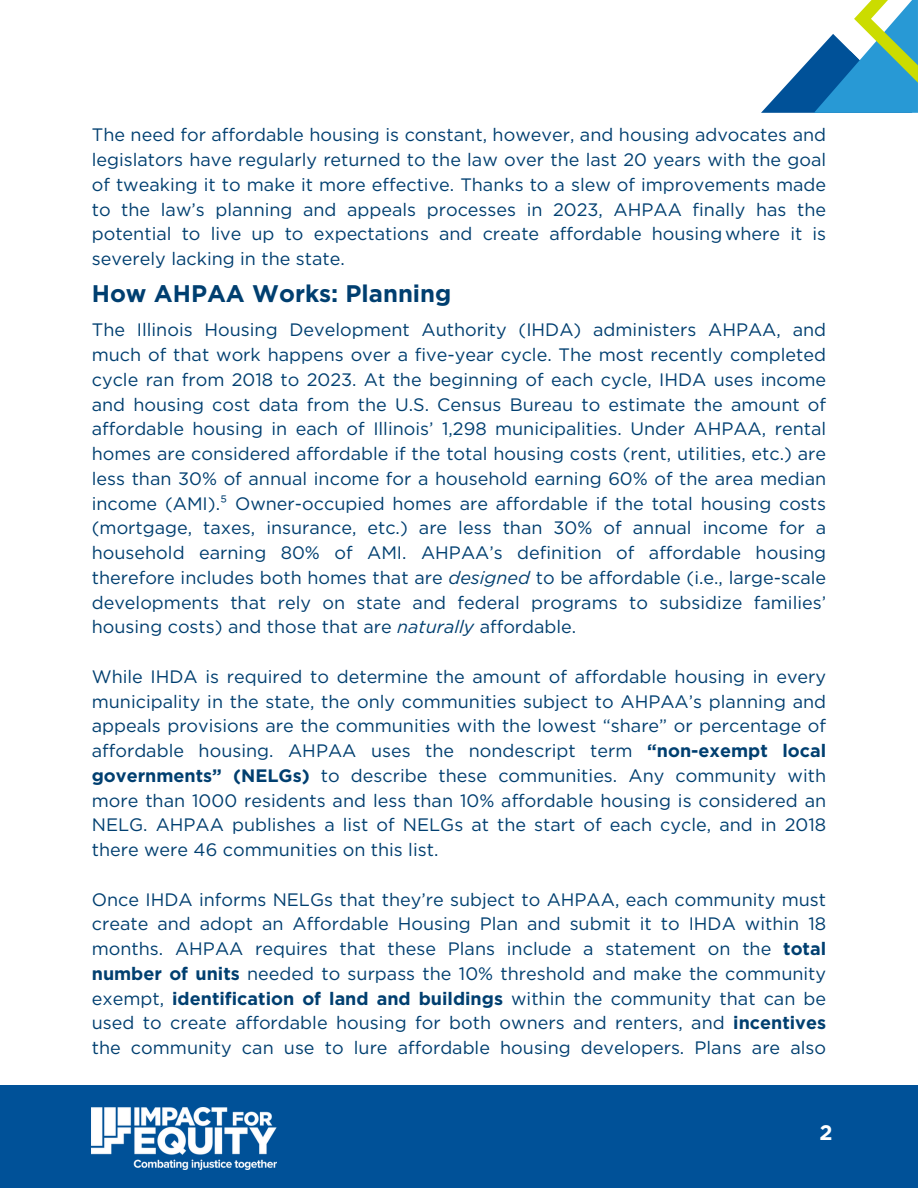
<style>
.page{position:relative;width:918px;height:1188px;background:#fff}
.page>*{position:absolute;margin:0;border:0;box-sizing:border-box;transform-origin:0 0}
.t1{font:700 24px "Gotham";color:#003f70}
.t2{font:700 21px "Gotham";color:#fff}
.t3{font:18px/24.8px "Gotham";color:#003f70;text-align:justify}
.s1{font-style:italic}
.s2{font-weight:700}
</style>
<div class="page">
<svg style="left:761px;top:0;width:157px;height:113px"></svg>
<div style="left:0;top:1085px;width:918px;height:103px;background:#005198"></div>
<img style="left:92px;top:1108px;width:184px;height:62px">
<p class="t3" style="left:92px;top:123px;width:736px">The need for affordable housing is constant, however, and housing advocates and legislators have regularly returned to the law over the last 20 years with the goal of tweaking it to make it more effective. Thanks to a slew of improvements made to the law’s planning and appeals processes in 2023, AHPAA finally has the potential to live up to expectations and create affordable housing where it is severely lacking in the state.</p>
<p class="t1" style="left:92px;top:279px;width:361px">How AHPAA Works: Planning</p>
<p class="t3" style="left:92px;top:318px;width:736px">The Illinois Housing Development Authority (IHDA) administers AHPAA, and much of that work happens over a five-year cycle. The most recently completed cycle ran from 2018 to 2023. At the beginning of each cycle, IHDA uses income and housing cost data from the U.S. Census Bureau to estimate the amount of affordable housing in each of Illinois’ 1,298 municipalities. Under AHPAA, rental homes are considered affordable if the total housing costs (rent, utilities, etc.) are less than 30% of annual income for a household earning 60% of the area median income (AMI).⁵ Owner-occupied homes are affordable if the total housing costs (mortgage, taxes, insurance, etc.) are less than 30% of annual income for a household earning 80% of AMI. AHPAA’s definition of affordable housing therefore includes both homes that are <span class="s1">designed</span> to be affordable (i.e., large-scale developments that rely on state and federal programs to subsidize families’ housing costs) and those that are <span class="s1">naturally</span> affordable.</p>
<p class="t3" style="left:92px;top:664px;width:736px">While IHDA is required to determine the amount of affordable housing in every municipality in the state, the only communities subject to AHPAA’s planning and appeals provisions are the communities with the lowest “share” or percentage of affordable housing. AHPAA uses the nondescript term <span class="s2">“non-exempt local governments” (NELGs)</span> to describe these communities. Any community with more than 1000 residents and less than 10% affordable housing is considered an NELG. AHPAA publishes a list of NELGs at the start of each cycle, and in 2018 there were 46 communities on this list.</p>
<h1 class="t3" style="left:92px;top:887px;width:736px">Once IHDA informs NELGs that they’re subject to AHPAA, each community must create and adopt an Affordable Housing Plan and submit it to IHDA within 18 months. AHPAA requires that these Plans include a statement on the <span class="s2">total number of units</span> needed to surpass the 10% threshold and make the community exempt, <span class="s2">identification of land and buildings</span> within the community that can be used to create affordable housing for both owners and renters, and <span class="s2">incentives </span>the community can use to lure affordable housing developers. Plans are also</h1>
<p class="t2" style="left:820px;top:1120px;width:15px">2</p>
</div>
